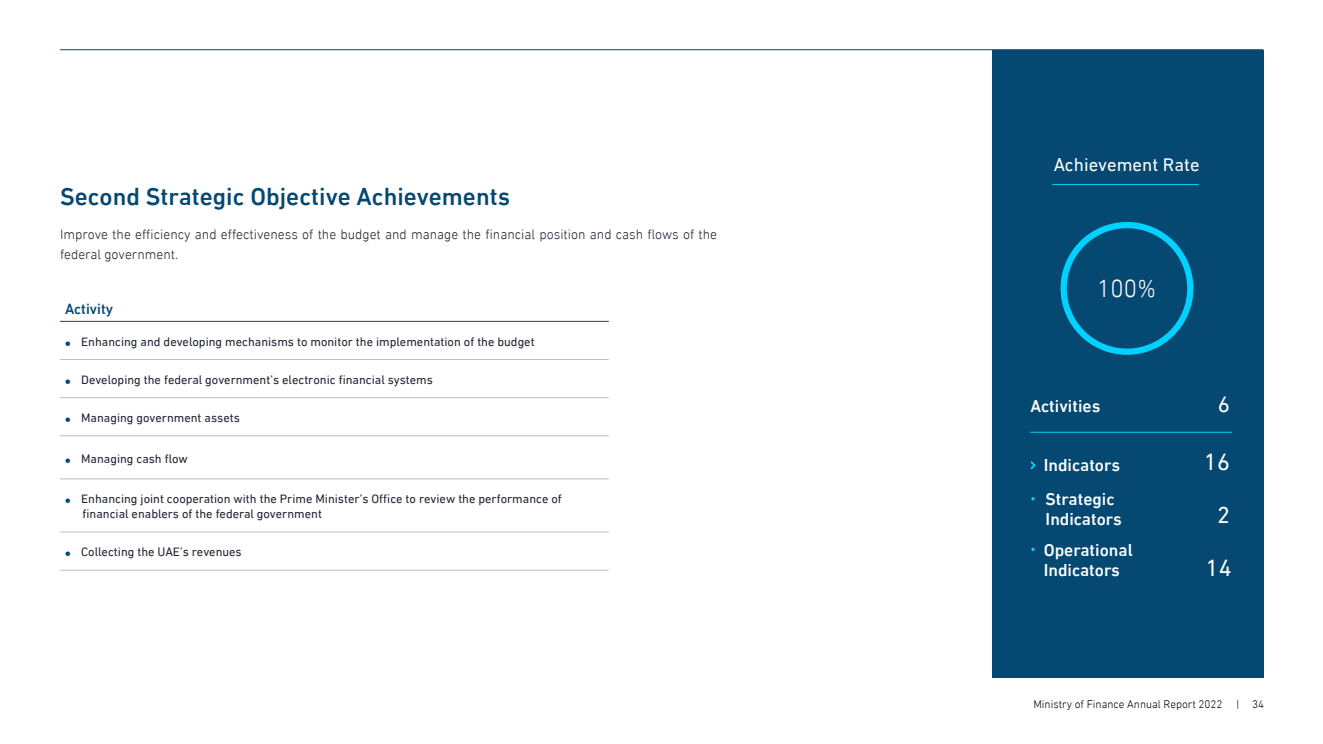
<style>
.page{position:relative;width:1323px;height:744px;background:#fff}
.page>*{position:absolute;margin:0;border:0;box-sizing:border-box;transform-origin:0 0}
.t1{font:500 25px "DIN Next LT Arabic";color:#054972}
.t2{font:300 25px "DIN Next LT Arabic";color:#fff}
.t3{font:23.75px "DIN Next LT Arabic";color:#fff}
.t4{font:22.5px "DIN Next LT Arabic";color:#fff}
.t5{font:18.75px "DIN Next LT Arabic";color:#fff}
.t6{font:500 17.5px/20px "DIN Next LT Arabic";color:#fff}
.t7{font:500 15px "DIN Next LT Arabic";color:#054972}
.t8{font:300 13.75px/20px "DIN Next LT Arabic";color:#202533}
.t9{font:12.5px/15px "DIN Next LT Arabic";color:#202533}
.t10{font:300 11.25px "DIN Next LT Arabic";color:#000}
</style>
<div class="page">
<hr style="left:60px;top:359px;width:549px;height:1px;background:#bebebe">
<hr style="left:60px;top:397px;width:549px;height:1px;background:#bebebe">
<hr style="left:60px;top:435px;width:549px;height:1px;background:#bebebe">
<hr style="left:60px;top:479px;width:549px;height:1px;background:#bebebe">
<hr style="left:60px;top:532px;width:549px;height:1px;background:#bebebe">
<hr style="left:60px;top:570px;width:549px;height:1px;background:#bebebe">
<hr style="left:60px;top:321px;width:549px;height:1px;background:#064a71">
<div style="left:992px;top:50px;width:271px;height:628px;background:#054972"></div>
<div style="left:1060px;top:222px;width:133px;height:133px;border:6px solid #00d1ff;border-radius:50%"></div>
<hr style="left:1052px;top:184px;width:146px;height:1px;background:#00d1ff">
<hr style="left:1030px;top:432px;width:202px;height:1px;background:#00d1ff">
<svg style="left:1030px;top:461px;width:6px;height:9px"></svg>
<hr style="left:60px;top:49px;width:1203px;height:1px;background:#054972">
<h1 class="t1" style="left:60px;top:182px;width:452px">Second Strategic Objective Achievements</h1>
<p class="t8" style="left:60px;top:224px;width:658px">Improve the efficiency and effectiveness of the budget and manage the financial position and cash flows of the federal government.</p>
<p class="t7" style="left:65px;top:299px;width:50px">Activity</p>
<p class="t9" style="left:81px;top:334px;width:455px">Enhancing and developing mechanisms to monitor the implementation of the budget</p>
<p class="t9" style="left:81px;top:372px;width:353px">Developing the federal government’s electronic financial systems</p>
<p class="t9" style="left:81px;top:410px;width:160px">Managing government assets</p>
<p class="t9" style="left:81px;top:451px;width:108px">Managing cash flow</p>
<p class="t9" style="left:81px;top:491px;width:482px">Enhancing joint cooperation with the Prime Minister’s Office to review the performance of financial enablers of the federal government</p>
<p class="t9" style="left:81px;top:544px;width:162px">Collecting the UAE’s revenues</p>
<h3 class="t5" style="left:1053px;top:153px;width:147px">Achievement Rate</h3>
<h1 class="t2" style="left:1097px;top:274px;width:61px">100%</h1>
<h3 class="t6" style="left:1030px;top:396px;width:72px">Activities</h3>
<h3 class="t6" style="left:1043px;top:454px;width:78px">Indicators</h3>
<h3 class="t6" style="left:1045px;top:489px;width:78px">Strategic<br>Indicators</h3>
<h3 class="t6" style="left:1043px;top:540px;width:90px">Operational<br>Indicators</h3>
<h3 class="t4" style="left:1217px;top:391px;width:14px">6</h3>
<h2 class="t3" style="left:1204px;top:448px;width:27px">16</h2>
<h2 class="t3" style="left:1217px;top:501px;width:14px">2</h2>
<h2 class="t3" style="left:1205px;top:553px;width:27px">14</h2>
<p class="t10" style="left:1033px;top:698px;width:232px">Ministry of Finance Annual Report 2022 | 34</p>
</div>
